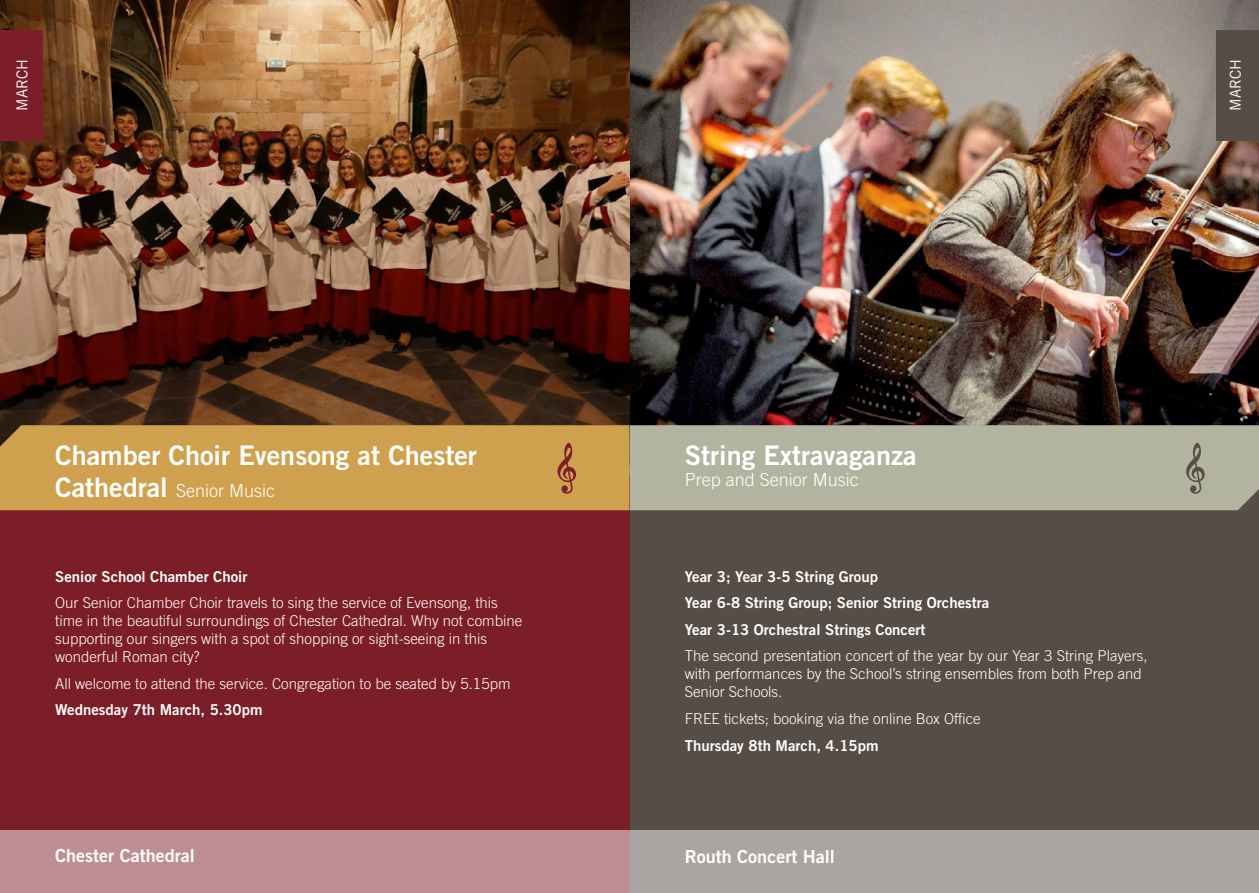
<style>
.page{position:relative;width:1259px;height:893px;background:#fff}
.page>*{position:absolute;margin:0;border:0;box-sizing:border-box;transform-origin:0 0}
.t1{font:27px "Trade Gothic Bold Two";color:#fff}
.t2{font:300 18px "Trade Gothic";color:#fff}
.t3{font:18px "Trade Gothic Bold Two";color:#fff}
.t4{font:300 15px/18px "Trade Gothic";color:#fff}
.t5{font:15px/26.5px "Trade Gothic Bold Two";color:#fff}
.t6{font:15px "Trade Gothic";color:#fff}
.s1{font-family:"Trade Gothic Bold Two";font-weight:400;font-size:27px}
</style>
<div class="page">
<img style="left:629px;top:0;width:630px;height:425px">
<div style="left:629px;top:455px;width:630px;height:438px;background:#564d47"></div>
<div style="left:629px;top:425px;width:630px;height:85px;background:#b3b49f"></div>
<div style="left:0;top:475px;width:629px;height:418px;background:#7c1e27"></div>
<img style="left:0;top:0;width:629px;height:425px">
<div style="left:0;top:425px;width:629px;height:85px;background:#cfa14e"></div>
<svg style="left:557px;top:443px;width:19px;height:51px"></svg>
<svg style="left:1186px;top:443px;width:18px;height:51px"></svg>
<div style="left:0;top:831px;width:1259px;height:62px;background:linear-gradient(to right,#c2888e,#a5aba6)"></div>
<div style="left:0;top:30px;width:43px;height:110px;background:#7c1e27"></div>
<div style="left:1216px;top:30px;width:43px;height:110px;background:#564d47"></div>
<p class="t6" style="left:13px;top:111px;width:53px;rotate:-90deg">march</p>
<p class="t6" style="left:1226px;top:111px;width:53px;rotate:-90deg">march</p>
<h1 class="t1" style="left:55px;top:438px;width:423px">Chamber Choir Evensong at Chester</h1>
<p class="t2" style="left:55px;top:480px;width:221px"><span class="s1">Cathedral</span> Senior Music</p>
<p class="t5" style="left:55px;top:563px;width:194px">Senior School Chamber Choir</p>
<p class="t4" style="left:55px;top:594px;width:468px">Our Senior Chamber Choir travels to sing the service of Evensong, this time in the beautiful surroundings of Chester Cathedral. Why not combine supporting our singers with a spot of shopping or sight-seeing in this wonderful Roman city?</p>
<p class="t4" style="left:55px;top:674px;width:457px">All welcome to attend the service. Congregation to be seated by 5.15pm</p>
<p class="t5" style="left:55px;top:697px;width:209px">Wednesday 7th March, 5.30pm</p>
<h1 class="t1" style="left:685px;top:438px;width:233px">String Extravaganza</h1>
<p class="t2" style="left:685px;top:469px;width:176px">Prep and Senior Music</p>
<p class="t5" style="left:685px;top:563px;width:306px">Year 3; Year 3-5 String Group<br>Year 6-8 String Group; Senior String Orchestra<br>Year 3-13 Orchestral Strings Concert</p>
<p class="t4" style="left:685px;top:647px;width:464px">The second presentation concert of the year by our Year 3 String Players, with performances by the School’s string ensembles from both Prep and<br>Senior Schools.</p>
<p class="t4" style="left:685px;top:709px;width:297px">FREE tickets; booking via the online Box Office</p>
<p class="t5" style="left:685px;top:732px;width:195px">Thursday 8th March, 4.15pm</p>
<p class="t3" style="left:55px;top:845px;width:141px">Chester Cathedral</p>
<p class="t3" style="left:685px;top:846px;width:151px">Routh Concert Hall</p>
</div>
